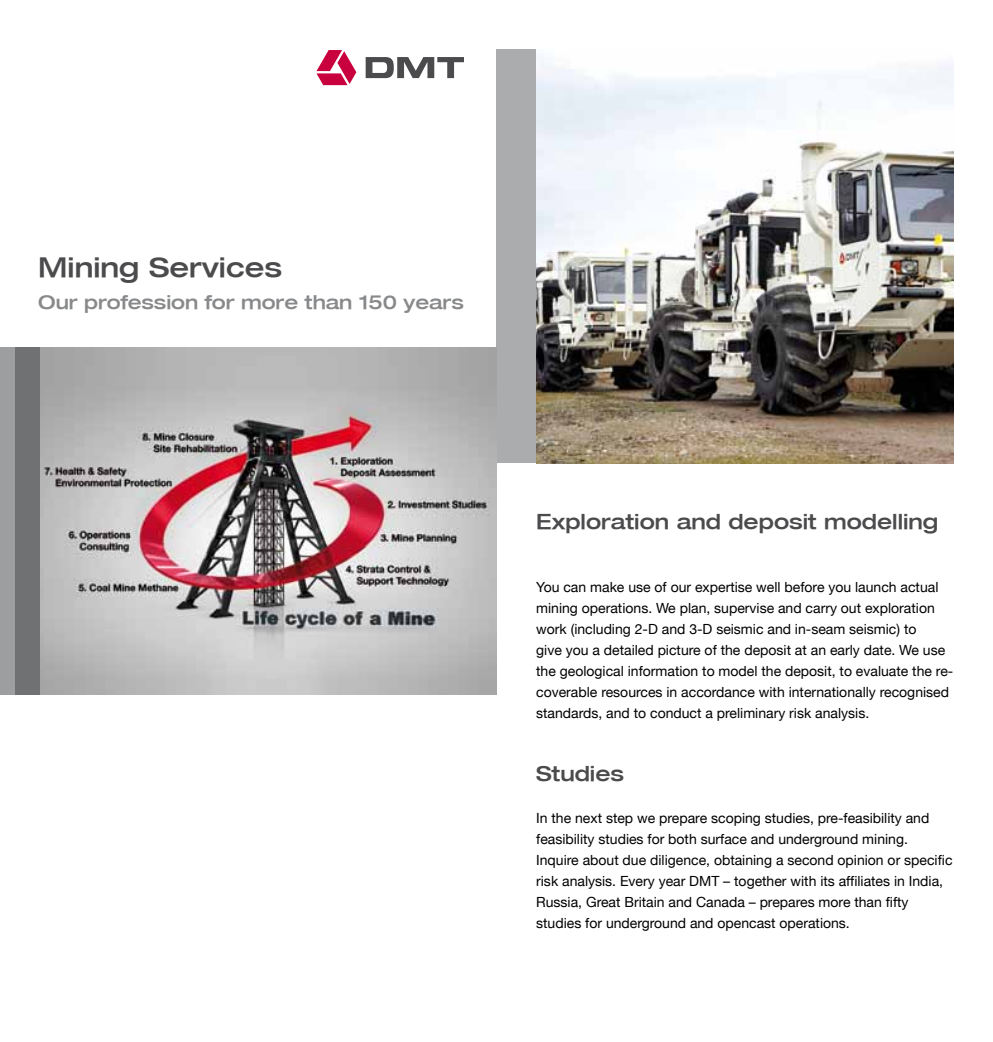
<style>
.page{position:relative;width:993px;height:1042px;background:#fff}
.page>*{position:absolute;margin:0;border:0;box-sizing:border-box;transform-origin:0 0}
.t1{font:500 expanded 27.3px "Helvetica Neue LT";color:#4b4b4d}
.t2{font:500 expanded 21px "Helvetica Neue LT";color:#4b4b4d}
.t3{font:500 expanded 19.25px "Helvetica Neue LT";letter-spacing:-.005em;color:#88898b}
.t4{font:14px/21px "Helvetica Neue LT";color:#000}
</style>
<div class="page">
<svg style="left:316px;top:50px;width:40px;height:35px"></svg>
<svg style="left:365px;top:57px;width:99px;height:21px"></svg>
<div style="left:496px;top:50px;width:40px;height:413px;background:#abacae"></div>
<img style="left:536px;top:56px;width:416px;height:407px">
<img style="left:40px;top:347px;width:456px;height:347px">
<div style="left:0;top:347px;width:40px;height:347px;background:#707172"></div>
<div style="left:0;top:347px;width:15px;height:347px;background:#9c9e9f"></div>
<h1 class="t1" style="left:38px;top:250px;width:245px">Mining Services</h1>
<h3 class="t3" style="left:38px;top:290px;width:427px">Our profession for more than 150 years</h3>
<h2 class="t2" style="left:536px;top:508px;width:403px">Exploration and deposit modelling</h2>
<p class="t4" style="left:536px;top:576px;width:418px">You can make use of our expertise well before you launch actual mining operations. We plan, supervise and carry out exploration work (including 2-D and 3-D seismic and in-seam seismic) to<br>give you a detailed picture of the deposit at an early date. We use the geological information to model the deposit, to evaluate the re&shy;coverable resources in accordance with internationally recognised standards, and to conduct a preliminary risk analysis.</p>
<h2 class="t2" style="left:536px;top:760px;width:89px">Studies</h2>
<p class="t4" style="left:536px;top:807px;width:417px">In the next step we prepare scoping studies, pre-feasibility and feasibility studies for both surface and underground mining.<br>Inquire about due diligence, obtaining a second opinion or specific risk analysis. Every year DMT – together with its affiliates in India, Russia, Great Britain and Canada – prepares more than fifty studies for underground and opencast operations.</p>
</div>
